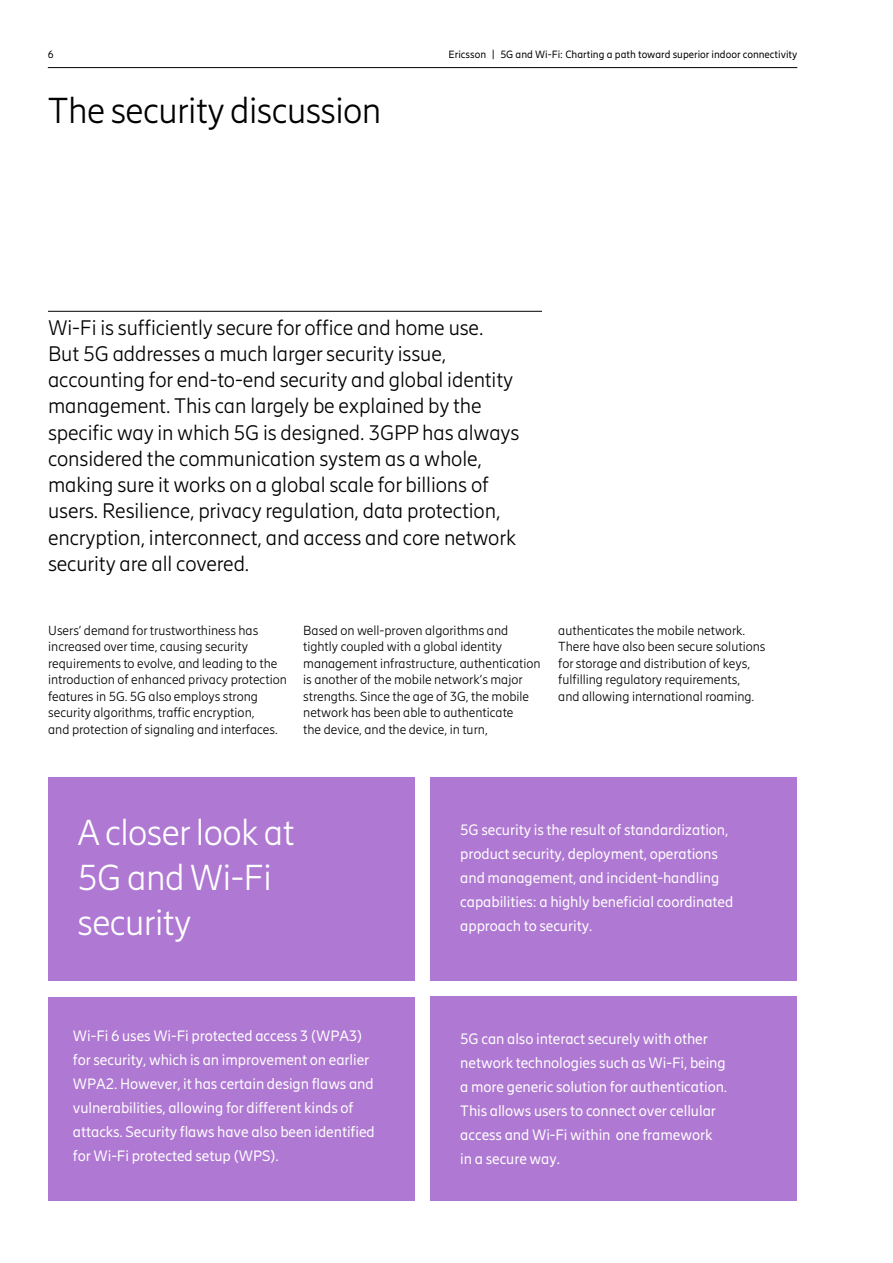
<style>
.page{position:relative;width:893px;height:1263px;background:#fff}
.page>*{position:absolute;margin:0;border:0;box-sizing:border-box;transform-origin:0 0}
.t1{font:300 36px/45px "Ericsson Hilda";letter-spacing:-.015em;color:#fff}
.t2{font:300 36px "Ericsson Hilda";letter-spacing:-.015em;color:#000}
.t3{font:300 21px/26.2px "Ericsson Hilda";letter-spacing:-.005em;color:#000}
.t4{font:15px/24px "Ericsson Hilda";letter-spacing:-.005em;color:#fff}
.t5{font:300 13.2px/16.5px "Ericsson Hilda";color:#000}
.t6{font:10.5px "Ericsson Hilda";color:#000}
</style>
<div class="page">
<hr style="left:48px;top:67px;width:749px;height:1px;background:#000">
<div style="left:48px;top:777px;width:367px;height:203px;background:#af78d2"></div>
<div style="left:431px;top:777px;width:366px;height:203px;background:#af78d2"></div>
<hr style="left:48px;top:311px;width:494px;height:1px;background:#000">
<div style="left:48px;top:997px;width:367px;height:203px;background:#af78d2"></div>
<div style="left:431px;top:996px;width:366px;height:204px;background:#af78d2"></div>
<p class="t6" style="left:48px;top:49px;width:7px">6</p>
<p class="t6" style="left:449px;top:49px;width:350px">Ericsson | 5G and Wi-Fi: Charting a path toward superior indoor connectivity</p>
<h1 class="t2" style="left:48px;top:90px;width:335px">The security discussion</h1>
<p class="t3" style="left:48px;top:314px;width:473px">Wi-Fi is sufficiently secure for office and home use.<br>But 5G addresses a much larger security issue, accounting for end-to-end security and global identity management. This can largely be explained by the specific way in which 5G is designed. 3GPP has always considered the communication system as a whole, making sure it works on a global scale for billions of users. Resilience, privacy regulation, data protection, encryption, interconnect, and access and core network security are all covered.</p>
<p class="t5" style="left:48px;top:622px;width:240px">Users’ demand for trustworthiness has increased over time, causing security requirements to evolve, and leading to the introduction of enhanced privacy protection features in 5G. 5G also employs strong security algorithms, traffic encryption,<br>and protection of signaling and interfaces.</p>
<p class="t5" style="left:303px;top:622px;width:239px">Based on well-proven algorithms and tightly coupled with a global identity management infrastructure, authentication is another of the mobile network’s major strengths. Since the age of 3G, the mobile network has been able to authenticate<br>the device, and the device, in turn,</p>
<p class="t5" style="left:558px;top:622px;width:209px">authenticates the mobile network.<br>There have also been secure solutions for storage and distribution of keys, fulfilling regulatory requirements,<br>and allowing international roaming.</p>
<h1 class="t1" style="left:78px;top:810px;width:219px">A closer look at<br>5G and Wi-Fi security</h1>
<p class="t4" style="left:460px;top:818px;width:274px">5G security is the result of standardization, product security, deployment, operations and management, and incident-handling capabilities: a highly beneficial coordinated approach to security.</p>
<p class="t4" style="left:73px;top:1024px;width:303px">Wi-Fi 6 uses Wi-Fi protected access 3 (WPA3) for security, which is an improvement on earlier WPA2. However, it has certain design flaws and vulnerabilities, allowing for different kinds of attacks. Security flaws have also been identified for Wi-Fi protected setup (WPS).</p>
<p class="t4" style="left:460px;top:1027px;width:268px">5G can also interact securely with other network technologies such as Wi-Fi, being a more generic solution for authentication.<br>This allows users to connect over cellular access and Wi-Fi within one framework in a secure way.</p>
</div>
